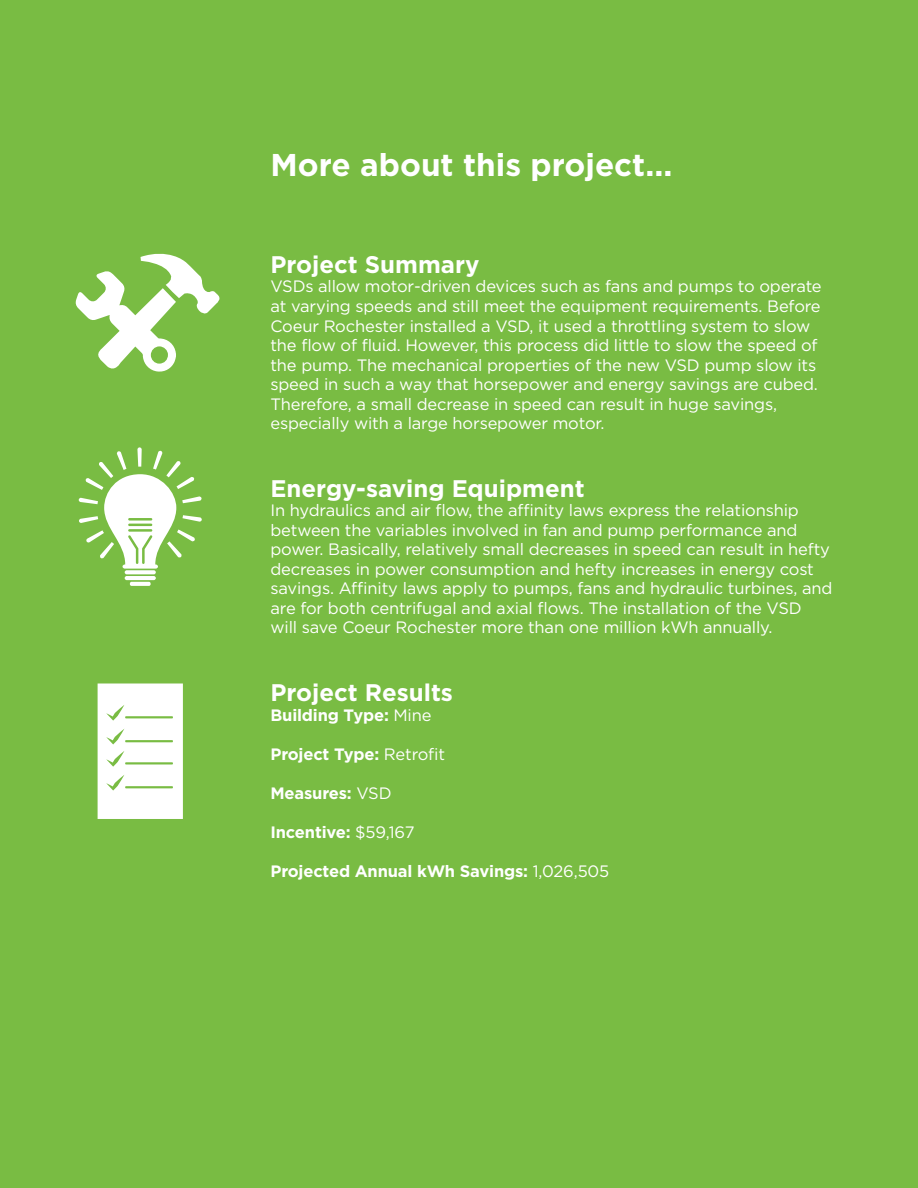
<style>
.page{position:relative;width:918px;height:1188px;background:#79bc43}
.page>*{position:absolute;margin:0;border:0;box-sizing:border-box;transform-origin:0 0}
.t1{font:700 31.5px "Gotham";color:#fff}
.t2{font:700 24px "Gotham";color:#fff}
.t3{font:16.5px/19.5px "Gotham";letter-spacing:-.01em;color:#fff}
.t4{font:700 16.5px "Gotham";letter-spacing:-.01em;color:#fff}
.s1{font-weight:400}
</style>
<div class="page">
<hr style="left:125px;top:576px;width:31px;height:4px;background:#fff;border-radius:2px">
<svg style="left:130px;top:582px;width:21px;height:4px"></svg>
<svg style="left:125px;top:570px;width:31px;height:4px"></svg>
<svg style="left:98px;top:684px;width:85px;height:135px;background:#f7fbf4"></svg>
<svg style="left:75px;top:253px;width:145px;height:119px"></svg>
<svg style="left:79px;top:447px;width:123px;height:122px"></svg>
<h1 class="t1" style="left:270px;top:144px;width:403px">More about this project...</h1>
<h2 class="t2" style="left:270px;top:249px;width:211px">Project Summary</h2>
<p class="t3" style="left:270px;top:277px;width:553px">VSDs allow motor-driven devices such as fans and pumps to operate at varying speeds and still meet the equipment requirements. Before Coeur Rochester installed a VSD, it used a throttling system to slow the flow of fluid. However, this process did little to slow the speed of the pump. The mechanical properties of the new VSD pump slow its speed in such a way that horsepower and energy savings are cubed.<br>Therefore, a small decrease in speed can result in huge savings, especially with a large horsepower motor.</p>
<h2 class="t2" style="left:270px;top:472px;width:316px">Energy-saving Equipment</h2>
<p class="t3" style="left:270px;top:500px;width:564px">In hydraulics and air flow, the affinity laws express the relationship between the variables involved in fan and pump performance and power. Basically, relatively small decreases in speed can result in hefty decreases in power consumption and hefty increases in energy cost savings. Affinity laws apply to pumps, fans and hydraulic turbines, and are for both centrifugal and axial flows. The installation of the VSD will save Coeur Rochester more than one million kWh annually.</p>
<p class="t2" style="left:270px;top:677px;width:184px">Project Results</p>
<p class="t4" style="left:270px;top:704px;width:163px">Building Type: <span class="s1">Mine</span></p>
<p class="t4" style="left:270px;top:743px;width:176px">Project Type: <span class="s1">Retrofit</span></p>
<p class="t4" style="left:270px;top:782px;width:123px">Measures: <span class="s1">VSD</span></p>
<p class="t4" style="left:270px;top:821px;width:146px">Incentive: <span class="s1">$59,167</span></p>
<p class="t4" style="left:270px;top:860px;width:340px">Projected Annual kWh Savings: <span class="s1">1,026,505</span></p>
</div>
